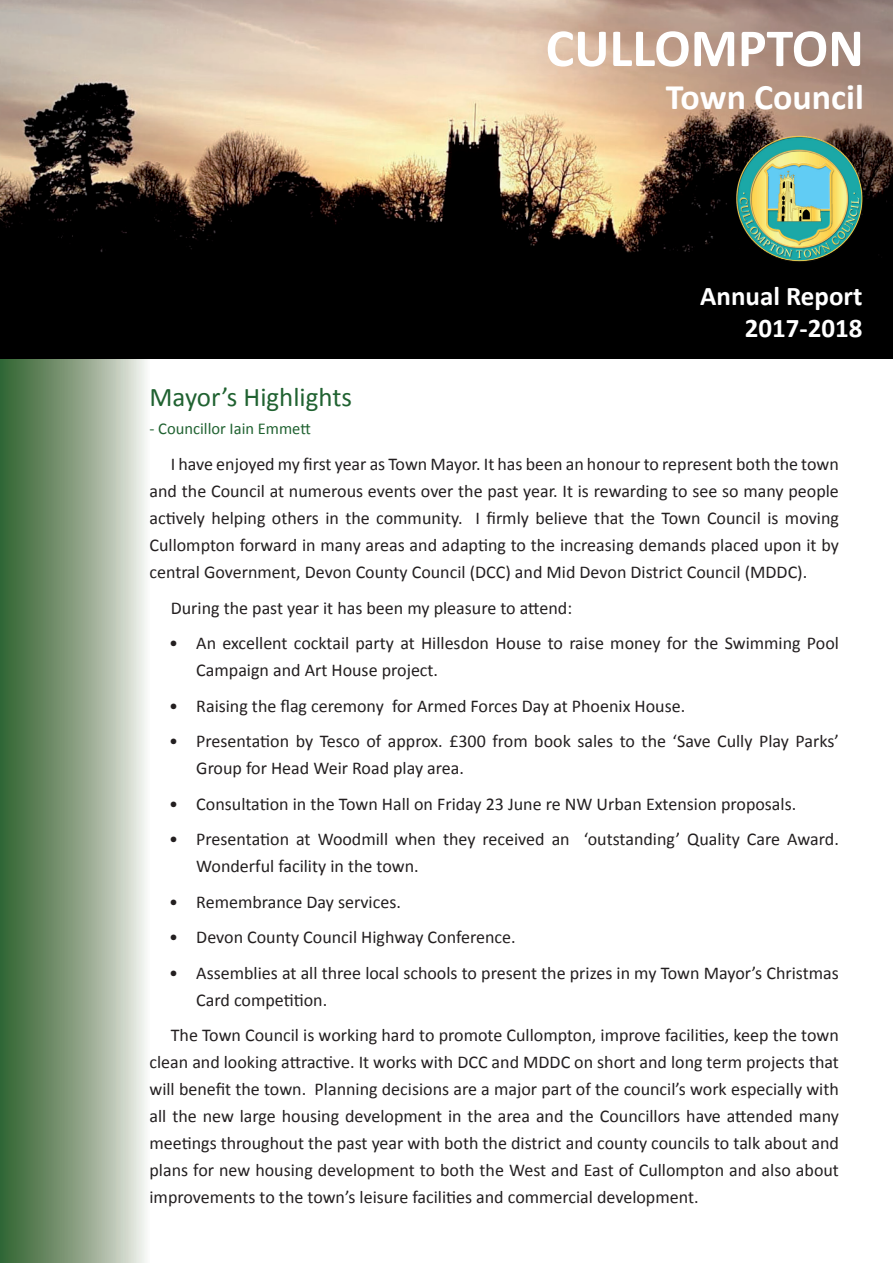
<style>
.page{position:relative;width:893px;height:1263px;background:#fff}
.page>*{position:absolute;margin:0;border:0;box-sizing:border-box;transform-origin:0 0}
.t1{font:700 54px "Calibri";color:#fff}
.t2{font:700 36px "Calibri";color:#fff}
.t3{font:700 27px/32.4px "Calibri";color:#fff;text-align:right}
.t4{font:27px "Calibri";color:#206231}
.t5{font:18px/27px "Calibri";color:#231f20}
.t6{font:16.5px "Calibri";color:#206231}
</style>
<div class="page">
<svg style="left:0;top:358px;width:149px;height:905px"></svg>
<img style="left:0;top:0;width:893px;height:358px">
<img style="left:736px;top:135px;width:127px;height:128px">
<h1 class="t1" style="left:546px;top:14px;width:320px">CULLOMPTON</h1>
<h2 class="t2" style="left:666px;top:74px;width:200px">Town Council</h2>
<h3 class="t3" style="left:700px;top:280px;width:164px">Annual Report<br>2017-2018</h3>
<h3 class="t4" style="left:150px;top:380px;width:204px">Mayor’s Highlights</h3>
<p class="t6" style="left:150px;top:419px;width:163px">- Councillor Iain Emmett</p>
<p class="t5" style="left:150px;top:451px;width:691px;text-align:justify;text-indent:21px">I have enjoyed my first year as Town Mayor. It has been an honour to represent both the town and the Council at numerous events over the past year. It is rewarding to see so many people actively helping others in the community. I firmly believe that the Town Council is moving Cullompton forward in many areas and adapting to the increasing demands placed upon it by central Government, Devon County Council (DCC) and Mid Devon District Council (MDDC).</p>
<p class="t5" style="left:171px;top:594px;width:403px">During the past year it has been my pleasure to attend:</p>
<p class="t5" style="left:196px;top:630px;width:644px;text-indent:-27px">• An excellent cocktail party at Hillesdon House to raise money for the Swimming Pool<br>Campaign and Art House project.</p>
<p class="t5" style="left:169px;top:692px;width:517px">• Raising the flag ceremony for Armed Forces Day at Phoenix House.</p>
<p class="t5" style="left:196px;top:727px;width:644px;text-indent:-27px">• Presentation by Tesco of approx. £300 from book sales to the ‘Save Cully Play Parks’<br>Group for Head Weir Road play area.</p>
<p class="t5" style="left:169px;top:790px;width:628px">• Consultation in the Town Hall on Friday 23 June re NW Urban Extension proposals.</p>
<p class="t5" style="left:196px;top:825px;width:644px;text-indent:-27px">• Presentation at Woodmill when they received an ‘outstanding’ Quality Care Award.<br>Wonderful facility in the town.</p>
<p class="t5" style="left:169px;top:888px;width:233px">• Remembrance Day services.</p>
<p class="t5" style="left:169px;top:923px;width:348px">• Devon County Council Highway Conference.</p>
<p class="t5" style="left:196px;top:959px;width:644px;text-indent:-27px">• Assemblies at all three local schools to present the prizes in my Town Mayor’s Christmas<br>Card competition.</p>
<p class="t5" style="left:150px;top:1021px;width:691px;text-align:justify;text-indent:21px">The Town Council is working hard to promote Cullompton, improve facilities, keep the town clean and looking attractive. It works with DCC and MDDC on short and long term projects that will benefit the town. Planning decisions are a major part of the council’s work especially with all the new large housing development in the area and the Councillors have attended many meetings throughout the past year with both the district and county councils to talk about and plans for new housing development to both the West and East of Cullompton and also about improvements to the town’s leisure facilities and commercial development.</p>
</div>
